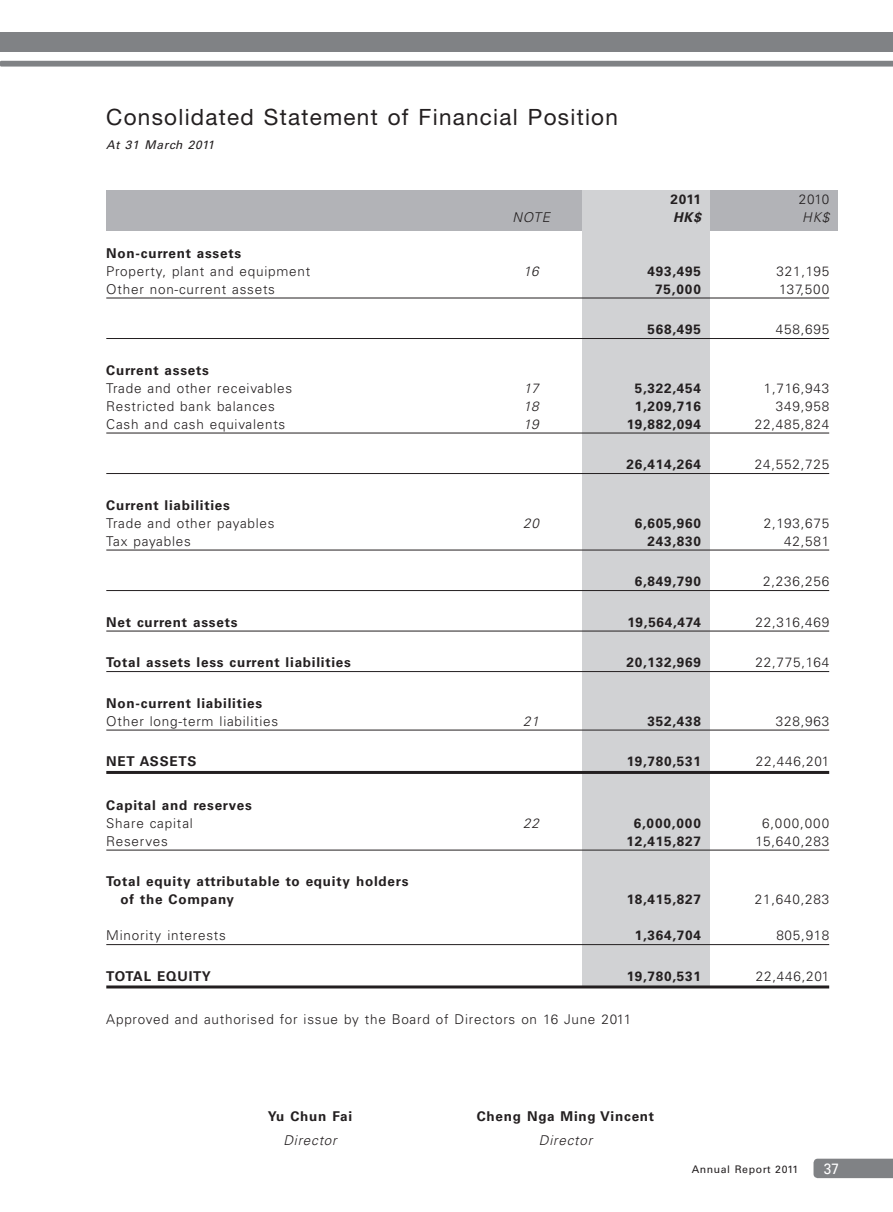
<style>
.page{position:relative;width:893px;height:1212px;background:#fff}
.page>*{position:absolute;margin:0;border:0;box-sizing:border-box;transform-origin:0 0}
.t1{font:22.5px "Helvetica Neue LT Std";letter-spacing:.055em;color:#231f20}
.t2{font:15px "Univers LT Std";color:#fff;scale:.9 1}
.t3{font:300 13.5px/18px "Univers LT Std";letter-spacing:.055em;color:#231f20}
.t4{font:700 13.5px/18px "Univers LT Std";letter-spacing:.055em;color:#231f20}
.t5{font:italic 300 13.5px "Univers LT Std";letter-spacing:.055em;color:#231f20}
.t6{font:italic 700 13.5px "Univers LT Std";color:#231f20}
.t7{font:italic 12px "Univers LT Std";letter-spacing:.055em;color:#231f20}
.t8{font:10.5px "Univers LT Std";letter-spacing:.055em;color:#231f20}
.s1{font-weight:700}
.s2{font-weight:300}
</style>
<div class="page">
<div style="left:813px;top:1158px;width:80px;height:20px;background:#808285"></div>
<div style="left:0;top:32px;width:893px;height:20px;background:#808285"></div>
<svg style="left:0;top:61px;width:893px;height:6px;background:#898b8d"></svg>
<div style="left:106px;top:190px;width:732px;height:41px;background:#b2b3b7"></div>
<div style="left:583px;top:190px;width:127px;height:797px;background:#d1d2d4"></div>
<hr style="left:106px;top:298px;width:723px;height:1px;background:#231f20">
<hr style="left:106px;top:338px;width:723px;height:1px;background:#231f20">
<hr style="left:106px;top:433px;width:723px;height:1px;background:#231f20">
<hr style="left:106px;top:473px;width:723px;height:1px;background:#231f20">
<hr style="left:106px;top:550px;width:723px;height:1px;background:#231f20">
<hr style="left:106px;top:590px;width:723px;height:1px;background:#231f20">
<hr style="left:106px;top:631px;width:723px;height:1px;background:#231f20">
<hr style="left:106px;top:671px;width:723px;height:1px;background:#231f20">
<hr style="left:106px;top:730px;width:723px;height:1px;background:#231f20">
<hr style="left:106px;top:771px;width:723px;height:3px;background:#231f20">
<hr style="left:106px;top:850px;width:723px;height:1px;background:#231f20">
<hr style="left:106px;top:944px;width:723px;height:1px;background:#231f20">
<hr style="left:106px;top:985px;width:723px;height:3px;background:#231f20">
<p class="t1" style="left:106px;top:104px;width:513px">Consolidated Statement of Financial Position</p>
<p class="t7" style="left:106px;top:138px;width:109px">At 31 March 2011</p>
<p class="t4" style="left:671px;top:190px;width:32px">2011</p>
<p class="t3" style="left:799px;top:190px;width:32px">2010</p>
<p class="t3" style="left:106px;top:244px;width:205px"><span class="s1">Non-current assets<br></span>Property, plant and equipment</p>
<p class="t5" style="left:512px;top:209px;width:39px">NOTE</p>
<p class="t6" style="left:673px;top:209px;width:29px">HK$</p>
<p class="t5" style="left:802px;top:209px;width:29px">HK$</p>
<p class="t5" style="left:524px;top:263px;width:17px">16</p>
<p class="t4" style="left:648px;top:262px;width:55px">493,495</p>
<p class="t3" style="left:777px;top:262px;width:54px">321,195</p>
<p class="t3" style="left:106px;top:280px;width:170px">Other non-current assets</p>
<p class="t4" style="left:655px;top:280px;width:47px">75,000</p>
<p class="t3" style="left:779px;top:280px;width:52px">137,500</p>
<p class="t4" style="left:648px;top:321px;width:55px">568,495</p>
<p class="t3" style="left:776px;top:321px;width:55px">458,695</p>
<p class="t3" style="left:106px;top:361px;width:187px"><span class="s1">Current assets<br></span>Trade and other receivables</p>
<p class="t5" style="left:524px;top:380px;width:16px">17</p>
<p class="t4" style="left:635px;top:379px;width:68px">5,322,454</p>
<p class="t3" style="left:764px;top:379px;width:67px">1,716,943</p>
<p class="t3" style="left:106px;top:397px;width:170px">Restricted bank balances</p>
<p class="t5" style="left:523px;top:398px;width:17px">18</p>
<p class="t4" style="left:635px;top:397px;width:68px">1,209,716</p>
<p class="t3" style="left:776px;top:397px;width:55px">349,958</p>
<p class="t3" style="left:106px;top:415px;width:181px">Cash and cash equivalents</p>
<p class="t5" style="left:524px;top:416px;width:17px">19</p>
<p class="t4" style="left:627px;top:415px;width:76px">19,882,094</p>
<p class="t3" style="left:755px;top:415px;width:76px">22,485,824</p>
<p class="t4" style="left:627px;top:456px;width:76px">26,414,264</p>
<p class="t3" style="left:755px;top:456px;width:76px">24,552,725</p>
<p class="t3" style="left:106px;top:496px;width:170px"><span class="s1">Current liabilities<br></span>Trade and other payables</p>
<p class="t5" style="left:523px;top:515px;width:17px">20</p>
<p class="t4" style="left:635px;top:514px;width:68px">6,605,960</p>
<p class="t3" style="left:764px;top:514px;width:67px">2,193,675</p>
<p class="t3" style="left:106px;top:532px;width:86px">Tax payables</p>
<p class="t4" style="left:648px;top:532px;width:55px">243,830</p>
<p class="t3" style="left:784px;top:532px;width:47px">42,581</p>
<p class="t4" style="left:635px;top:573px;width:68px">6,849,790</p>
<p class="t3" style="left:763px;top:573px;width:68px">2,236,256</p>
<p class="t4" style="left:106px;top:613px;width:133px">Net current assets</p>
<p class="t4" style="left:628px;top:613px;width:75px">19,564,474</p>
<p class="t3" style="left:755px;top:613px;width:75px">22,316,469</p>
<p class="t4" style="left:106px;top:654px;width:246px">Total assets less current liabilities</p>
<p class="t4" style="left:627px;top:654px;width:76px">20,132,969</p>
<p class="t3" style="left:755px;top:654px;width:75px">22,775,164</p>
<p class="t3" style="left:106px;top:694px;width:173px"><span class="s1">Non-current liabilities<br></span>Other long-term liabilities</p>
<p class="t5" style="left:523px;top:713px;width:17px">21</p>
<p class="t4" style="left:648px;top:712px;width:55px">352,438</p>
<p class="t3" style="left:776px;top:712px;width:55px">328,963</p>
<p class="t4" style="left:106px;top:753px;width:92px">NET ASSETS</p>
<p class="t4" style="left:627px;top:753px;width:76px">19,780,531</p>
<p class="t3" style="left:756px;top:753px;width:75px">22,446,201</p>
<p class="t4" style="left:106px;top:796px;width:147px">Capital and reserves<br><span class="s2">Share capital</span></p>
<p class="t5" style="left:523px;top:815px;width:17px">22</p>
<p class="t4" style="left:634px;top:814px;width:69px">6,000,000</p>
<p class="t3" style="left:762px;top:814px;width:69px">6,000,000</p>
<p class="t3" style="left:106px;top:832px;width:63px">Reserves</p>
<p class="t4" style="left:627px;top:832px;width:76px">12,415,827</p>
<p class="t3" style="left:755px;top:832px;width:75px">15,640,283</p>
<p class="t4" style="left:121px;top:873px;width:289px;text-indent:-14px">Total equity attributable to equity holders of the Company</p>
<p class="t4" style="left:627px;top:891px;width:76px">18,415,827</p>
<p class="t3" style="left:755px;top:891px;width:76px">21,640,283</p>
<p class="t3" style="left:106px;top:927px;width:121px">Minority interests</p>
<p class="t4" style="left:635px;top:927px;width:68px">1,364,704</p>
<p class="t3" style="left:776px;top:927px;width:54px">805,918</p>
<p class="t4" style="left:106px;top:967px;width:106px">TOTAL EQUITY</p>
<p class="t4" style="left:627px;top:967px;width:76px">19,780,531</p>
<p class="t3" style="left:756px;top:967px;width:75px">22,446,201</p>
<p class="t3" style="left:106px;top:1011px;width:526px">Approved and authorised for issue by the Board of Directors on 16 June 2011</p>
<p class="t4" style="left:268px;top:1107px;width:86px">Yu Chun Fai</p>
<p class="t4" style="left:477px;top:1107px;width:179px">Cheng Nga Ming Vincent</p>
<p class="t5" style="left:283px;top:1131px;width:55px">Director</p>
<p class="t5" style="left:539px;top:1131px;width:55px">Director</p>
<p class="t8" style="left:692px;top:1163px;width:108px">Annual Report 2011</p>
<p class="t2" style="left:824px;top:1160px;width:19px">37</p>
</div>
